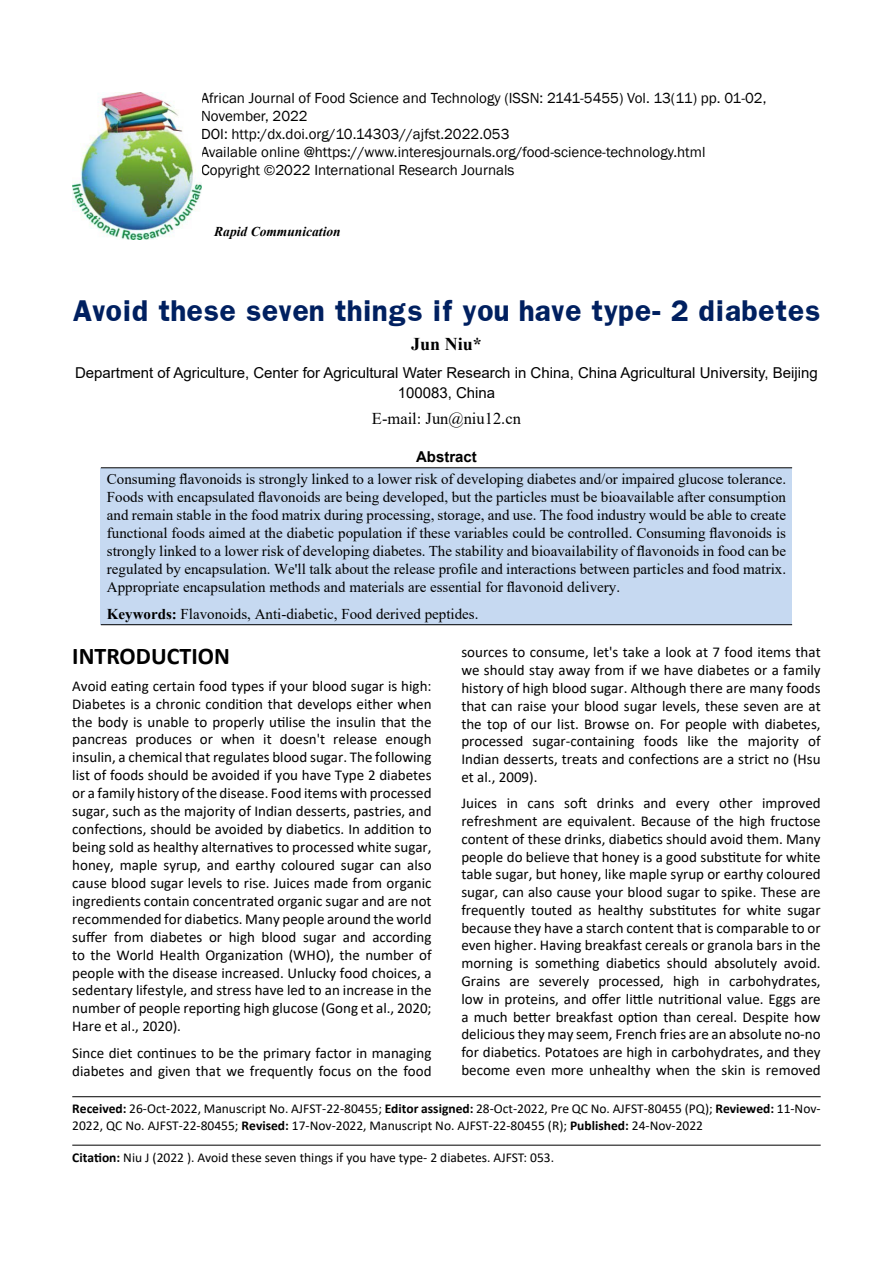
<style>
.page{position:relative;width:893px;height:1263px;background:#fff}
.page>*{position:absolute;margin:0;border:0;box-sizing:border-box;transform-origin:0 0}
.t1{font:700 25.5px "Franklin";color:#002060}
.t2{font:700 24px "Calibri";color:#000}
.t3{font:700 18px "Times New Roman";color:#000}
.t4{font:16.5px "Times New Roman";color:#000}
.t5{font:15px/17.9px "Calibri";color:#000;text-align:justify}
.t6{font:15px/18px "Times New Roman";color:#000;text-align:justify}
.t7{font:15px/18px "Franklin Gothic";color:#000}
.t8{font:15px/19.8px "Arial";color:#000;text-align:center}
.t9{font:700 15px "Arial";color:#000}
.t10{font:13.5px/16.2px "Calibri";color:#000}
.t11{font:italic 700 13.5px "Times New Roman";color:#000101}
.s1{font-weight:700}
</style>
<div class="page">
<img style="left:72px;top:93px;width:129px;height:147px">
<hr style="left:72px;top:1145px;width:749px;height:1px;background:#000">
<div style="left:101px;top:468px;width:691px;height:157px;background:#c6d9f1"></div>
<hr style="left:101px;top:624px;width:691px;height:1px;background:#000">
<hr style="left:101px;top:467px;width:691px;height:1px;background:#000">
<hr style="left:72px;top:1096px;width:749px;height:1px;background:#000">
<p class="t7" style="left:201px;top:90px;width:567px">African Journal of Food Science and Technology (ISSN: 2141-5455) Vol. 13(11) pp. 01-02, November, 2022<br>DOI: http:/dx.doi.org/10.14303//ajfst.2022.053<br>Available online @https://www.interesjournals.org/food-science-technology.html Copyright ©2022 International Research Journals</p>
<p class="t11" style="left:214px;top:222px;width:128px">Rapid Communication</p>
<h1 class="t1" style="left:72px;top:293px;width:750px">Avoid these seven things if you have type- 2 diabetes</h1>
<p class="t3" style="left:411px;top:331px;width:72px">Jun Niu*</p>
<p class="t8" style="left:75px;top:363px;width:744px">Department of Agriculture, Center for Agricultural Water Research in China, China Agricultural University, Beijing<br>100083, China</p>
<p class="t4" style="left:372px;top:406px;width:151px">E-mail: Jun@niu12.cn</p>
<p class="t9" style="left:416px;top:446px;width:62px">Abstract</p>
<p class="t6" style="left:107px;top:470px;width:681px">Consuming flavonoids is strongly linked to a lower risk of developing diabetes and/or impaired glucose tolerance.<br>Foods with encapsulated flavonoids are being developed, but the particles must be bioavailable after consumption and remain stable in the food matrix during processing, storage, and use. The food industry would be able to create functional foods aimed at the diabetic population if these variables could be controlled. Consuming flavonoids is strongly linked to a lower risk of developing diabetes. The stability and bioavailability of flavonoids in food can be regulated by encapsulation. We'll talk about the release profile and interactions between particles and food matrix.<br>Appropriate encapsulation methods and materials are essential for flavonoid delivery.</p>
<p class="t6" style="left:107px;top:604px;width:373px"><span class="s1">Keywords:</span> Flavonoids, Anti-diabetic, Food derived peptides.</p>
<h2 class="t2" style="left:72px;top:639px;width:159px">INTRODUCTION</h2>
<p class="t5" style="left:72px;top:676px;width:361px">Avoid eating certain food types if your blood sugar is high:<br>Diabetes is a chronic condition that develops either when the body is unable to properly utilise the insulin that the pancreas produces or when it doesn't release enough insulin, a chemical that regulates blood sugar. The following list of foods should be avoided if you have Type 2 diabetes or a family history of the disease. Food items with processed sugar, such as the majority of Indian desserts, pastries, and confections, should be avoided by diabetics. In addition to being sold as healthy alternatives to processed white sugar, honey, maple syrup, and earthy coloured sugar can also cause blood sugar levels to rise. Juices made from organic ingredients contain concentrated organic sugar and are not recommended for diabetics. Many people around the world suffer from diabetes or high blood sugar and according to the World Health Organization (WHO), the number of people with the disease increased. Unlucky food choices, a sedentary lifestyle, and stress have led to an increase in the number of people reporting high glucose (Gong et al., 2020; Hare et al., 2020).</p>
<p class="t5" style="left:72px;top:1043px;width:361px">Since diet continues to be the primary factor in managing diabetes and given that we frequently focus on the food</p>
<p class="t5" style="left:461px;top:643px;width:361px">sources to consume, let's take a look at 7 food items that we should stay away from if we have diabetes or a family history of high blood sugar. Although there are many foods that can raise your blood sugar levels, these seven are at the top of our list. Browse on. For people with diabetes, processed sugar-containing foods like the majority of Indian desserts, treats and confections are a strict no (Hsu et al., 2009).</p>
<p class="t5" style="left:461px;top:794px;width:361px">Juices in cans soft drinks and every other improved refreshment are equivalent. Because of the high fructose content of these drinks, diabetics should avoid them. Many people do believe that honey is a good substitute for white table sugar, but honey, like maple syrup or earthy coloured sugar, can also cause your blood sugar to spike. These are frequently touted as healthy substitutes for white sugar because they have a starch content that is comparable to or even higher. Having breakfast cereals or granola bars in the morning is something diabetics should absolutely avoid.<br>Grains are severely processed, high in carbohydrates, low in proteins, and offer little nutritional value. Eggs are a much better breakfast option than cereal. Despite how delicious they may seem, French fries are an absolute no-no for diabetics. Potatoes are high in carbohydrates, and they become even more unhealthy when the skin is removed</p>
<p class="t10" style="left:72px;top:1100px;width:750px"><span class="s1">Received:</span> 26-Oct-2022, Manuscript No. AJFST-22-80455; <span class="s1">Editor assigned:</span> 28-Oct-2022, Pre QC No. AJFST-80455 (PQ); <span class="s1">Reviewed:</span> 11-Nov-<br>2022, QC No. AJFST-22-80455; <span class="s1">Revised:</span> 17-Nov-2022, Manuscript No. AJFST-22-80455 (R); <span class="s1">Published:</span> 24-Nov-2022</p>
<p class="t10" style="left:72px;top:1149px;width:483px"><span class="s1">Citation:</span> Niu J (2022 ). Avoid these seven things if you have type- 2 diabetes. AJFST: 053.</p>
</div>
